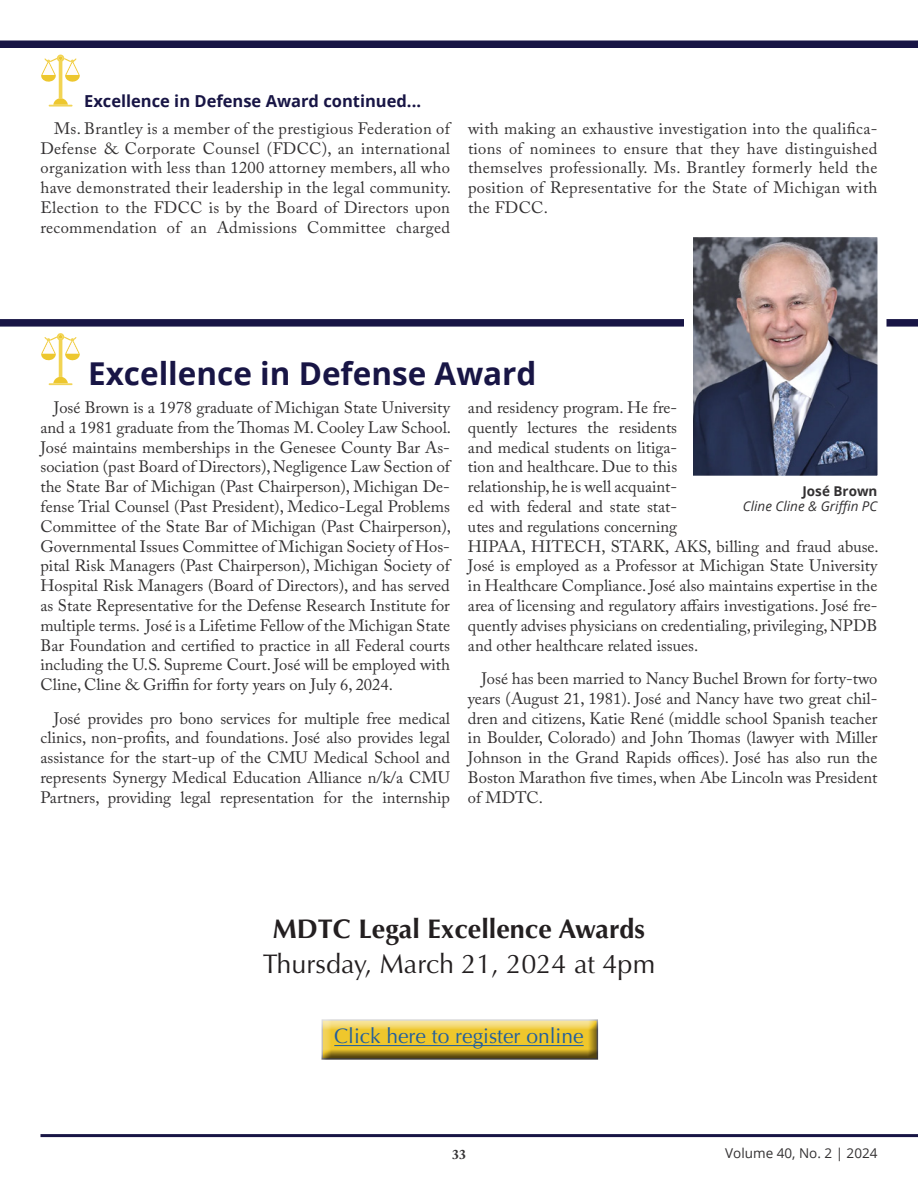
<style>
.page{position:relative;width:918px;height:1188px;background:#fff}
.page>*{position:absolute;margin:0;border:0;box-sizing:border-box;transform-origin:0 0}
.MDTC_ENDNOTES_TEXT_2024{font:700 31.5px "Open Sans";color:#181545}
.MDTC_ENDNOTES_TEXT{font:27px "Optima";color:#231f20}
.MDTC_ENDNOTES_TEXT-2{font:700 27px "Optima";color:#231f20}
.MDTC_ENDNOTES_TEXT-3{font:21px "Optima";color:#215e9e}
.MDTC_BODY_2024{font:16.5px/19.8px "Adobe Caslon Pro";color:#333132;text-align:justify}
.MDTC_ENDNOTES_TEXT_2024-2{font:700 16.5px "Open Sans";color:#181545}
.MDTC_BODY_2024-2{font:italic 13.5px/15px "Open Sans";color:#333132;text-align:right}
.t1{font:13.5px "Open Sans";color:#333132}
.t2{font:700 13.5px "Adobe Caslon Pro";color:#333132}
.s1{font-weight:700;font-style:normal}
</style>
<div class="page">
<hr style="left:40px;top:1134px;width:878px;height:3px;background:#181545">
<svg style="left:41px;top:54px;width:39px;height:53px"></svg>
<div style="left:0;top:40px;width:918px;height:8px;background:#181545"></div>
<svg style="left:41px;top:333px;width:39px;height:52px"></svg>
<div style="left:0;top:319px;width:918px;height:8px;background:#181545"></div>
<img style="left:694px;top:238px;width:182px;height:237px">
<div style="left:684px;top:228px;width:202px;height:257px;border:9px solid #fff"></div>
<div style="left:320px;top:1019px;width:280px;height:42px;background:#231f20;opacity:.75"></div>
<hr style="left:334px;top:1045px;width:250px;height:1px;background:#215e9e">
<p class="MDTC_ENDNOTES_TEXT_2024-2" style="left:84px;top:89px;width:338px">Excellence in Defense Award continued...</p>
<p class="MDTC_BODY_2024" style="left:40px;top:118px;width:412px;text-indent:14px">Ms. Brantley is a member of the prestigious Federation of Defense &amp; Corporate Counsel (FDCC), an international organization with less than 1200 attorney members, all who have demonstrated their leadership in the legal community.<br>Election to the FDCC is by the Board of Directors upon recommendation of an Admissions Committee charged</p>
<p class="MDTC_BODY_2024" style="left:468px;top:118px;width:411px">with making an exhaustive investigation into the qualifica&shy;tions of nominees to ensure that they have distinguished themselves professionally. Ms. Brantley formerly held the position of Representative for the State of Michigan with the FDCC.</p>
<p class="MDTC_ENDNOTES_TEXT_2024" style="left:88px;top:351px;width:450px">Excellence in Defense Award</p>
<p class="MDTC_BODY_2024" style="left:40px;top:397px;width:412px;text-indent:14px">José Brown is a 1978 graduate of Michigan State University and a 1981 graduate from the Thomas M. Cooley Law School.<br>José maintains memberships in the Genesee County Bar As&shy;sociation (past Board of Directors), Negligence Law Section of the State Bar of Michigan (Past Chairperson), Michigan De&shy;fense Trial Counsel (Past President), Medico-Legal Problems Committee of the State Bar of Michigan (Past Chairperson), Governmental Issues Committee of Michigan Society of Hos&shy;pital Risk Managers (Past Chairperson), Michigan Society of Hospital Risk Managers (Board of Directors), and has served as State Representative for the Defense Research Institute for multiple terms. José is a Lifetime Fellow of the Michigan State Bar Foundation and certified to practice in all Federal courts including the U.S. Supreme Court. José will be employed with Cline, Cline &amp; Griffin for forty years on July 6, 2024.</p>
<p class="MDTC_BODY_2024" style="left:40px;top:708px;width:411px;text-indent:14px">José provides pro bono services for multiple free medical clinics, non-profits, and foundations. José also provides legal assistance for the start-up of the CMU Medical School and represents Synergy Medical Education Alliance n/k/a CMU Partners, providing legal representation for the internship</p>
<p class="MDTC_BODY_2024" style="left:468px;top:397px;width:412px;text-align:left">and residency program. He fre-<br>quently lectures the residents<br>and medical students on litiga-<br>tion and healthcare. Due to this<br>relationship, he is well acquaint-<br>ed with federal and state stat-<br>utes and regulations concerning<br>HIPAA, HITECH, STARK, AKS, billing and fraud abuse.<br>José is employed as a Professor at Michigan State University in Healthcare Compliance. José also maintains expertise in the area of licensing and regulatory affairs investigations. José fre&shy;quently advises physicians on credentialing, privileging, NPDB and other healthcare related issues.</p>
<p class="MDTC_BODY_2024" style="left:468px;top:668px;width:411px;text-indent:14px">José has been married to Nancy Buchel Brown for forty-two years (August 21, 1981). José and Nancy have two great chil&shy;dren and citizens, Katie René (middle school Spanish teacher in Boulder, Colorado) and John Thomas (lawyer with Miller Johnson in the Grand Rapids offices). José has also run the Boston Marathon five times, when Abe Lincoln was President of MDTC.</p>
<p class="MDTC_BODY_2024-2" style="left:743px;top:483px;width:136px"><span class="s1">José Brown<br></span>Cline Cline &amp; Griffin PC</p>
<p class="MDTC_ENDNOTES_TEXT-2" style="left:273px;top:913px;width:374px">MDTC Legal Excellence Awards</p>
<p class="MDTC_ENDNOTES_TEXT" style="left:263px;top:948px;width:394px">Thursday, March 21, 2024 at 4pm</p>
<p class="MDTC_ENDNOTES_TEXT-3" style="left:334px;top:1024px;width:251px">Click here to register online</p>
<p class="t2" style="left:452px;top:1146px;width:15px">33</p>
<p class="t1" style="left:725px;top:1144px;width:154px">Volume 40, No. 2 | 2024</p>
</div>
